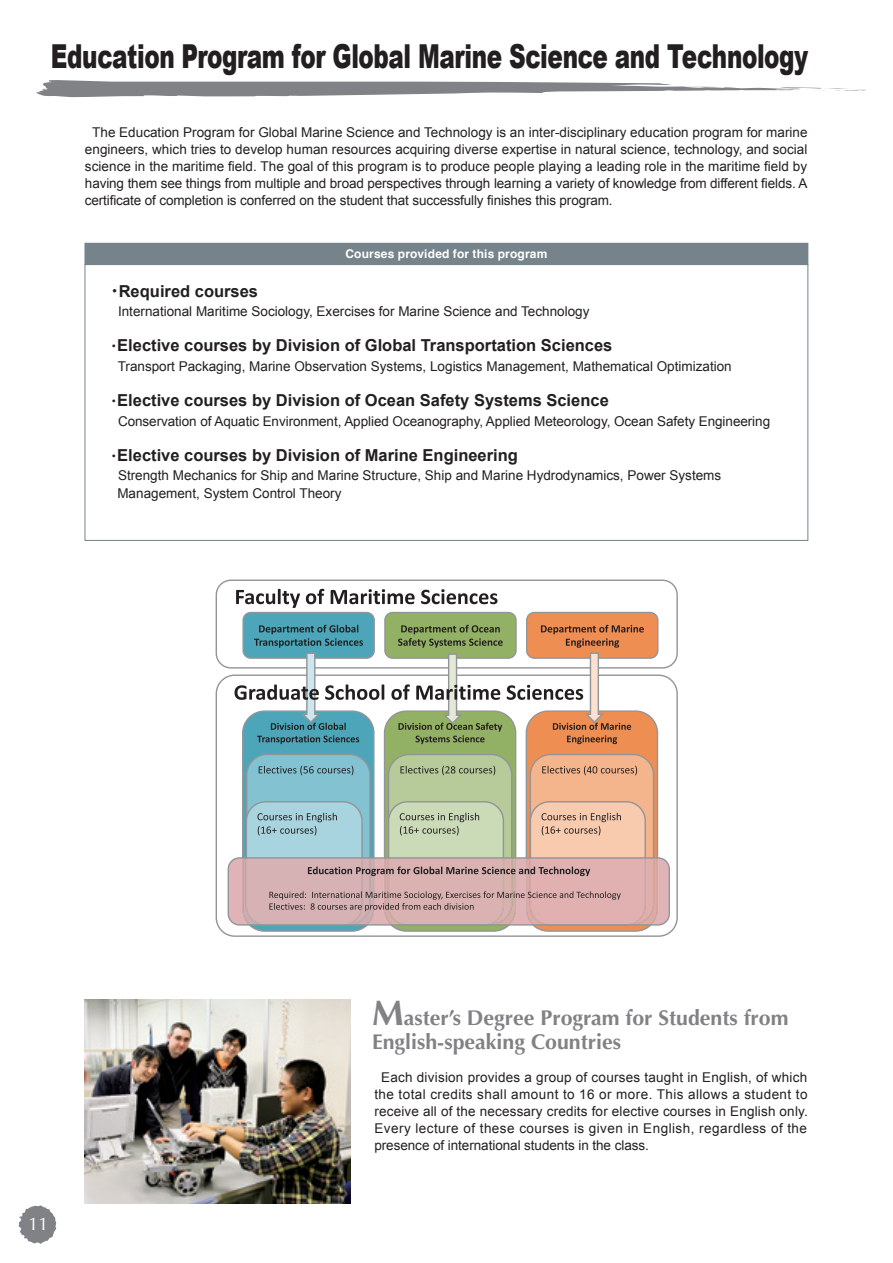
<style>
.page{position:relative;width:893px;height:1263px;background:#fff}
.page>*{position:absolute;margin:0;border:0;box-sizing:border-box;transform-origin:0 0}
.t1{font:900 33px "Arial";letter-spacing:-.02em;color:#231f20;scale:.7 1}
.t2{font:700 21.3px/24px "Optima";color:#808285}
.t3{font:18px "Optima";color:#fff}
.t4{font:700 16.5px "Arial";color:#231f20}
.t5{font:13.5px/17px "Arial";color:#231f20;text-align:justify}
.t6{font:700 12px "Helvetica";letter-spacing:.015em;color:#fff}
.s1{font-family:"Koz Go Pro";font-weight:400}
.s2{font-family:"Koz Go Pro";font-weight:400;font-size:13.5px}
.s3{font-size:35.55px}
</style>
<div class="page">
<div style="left:216px;top:674px;width:462px;height:263px;background:#fff;border:1px solid #939598;border-radius:18px"></div>
<div style="left:216px;top:579px;width:462px;height:90px;background:#fff;border:1px solid #939598;border-radius:15px"></div>
<svg style="left:236px;top:589px;width:261px;height:19px"></svg>
<div style="left:242px;top:612px;width:133px;height:47px;background:#4da5b9;border:1px solid #939598;border-radius:8px"></div>
<div style="left:384px;top:612px;width:133px;height:47px;background:#92b165;border:1px solid #939598;border-radius:8px"></div>
<div style="left:526px;top:612px;width:132px;height:47px;background:#ef8e53;border:1px solid #939598;border-radius:8px"></div>
<svg style="left:228px;top:625px;width:441px;height:307px"></svg>
<div style="left:85px;top:243px;width:723px;height:22px;background:#76838a"></div>
<svg style="left:18px;top:1205px;width:39px;height:39px"></svg>
<svg style="left:36px;top:80px;width:830px;height:17px"></svg>
<img style="left:85px;top:1000px;width:266px;height:203px">
<h1 class="t1" style="left:51px;top:33px;width:1083px">Education Program for Global Marine Science and Technology</h1>
<p class="t5" style="left:85px;top:124px;width:724px;text-indent:7px">The Education Program for Global Marine Science and Technology is an inter-disciplinary education program for marine engineers, which tries to develop human resources acquiring diverse expertise in natural science, technology, and social science in the maritime field. The goal of this program is to produce people playing a leading role in the maritime field by having them see things from multiple and broad perspectives through learning a variety of knowledge from different fields. A certificate of completion is conferred on the student that successfully finishes this program.</p>
<p class="t6" style="left:345px;top:247px;width:204px">Courses provided for this program</p>
<p class="t4" style="left:106px;top:280px;width:153px"><span class="s1">・</span>Required courses</p>
<p class="t5" style="left:118px;top:303px;width:473px">International Maritime Sociology, Exercises for Marine Science and Technology</p>
<p class="t4" style="left:107px;top:335px;width:507px"><span class="s2">・</span>Elective courses by Division of Global Transportation Sciences</p>
<p class="t5" style="left:118px;top:358px;width:615px">Transport Packaging, Marine Observation Systems, Logistics Management, Mathematical Optimization</p>
<p class="t4" style="left:107px;top:389px;width:503px"><span class="s2">・</span>Elective courses by Division of Ocean Safety Systems Science</p>
<p class="t5" style="left:118px;top:413px;width:654px">Conservation of Aquatic Environment, Applied Oceanography, Applied Meteorology, Ocean Safety Engineering</p>
<p class="t4" style="left:107px;top:444px;width:412px"><span class="s2">・</span>Elective courses by Division of Marine Engineering</p>
<p class="t5" style="left:117px;top:467px;width:605px;line-height:17.5px">Strength Mechanics for Ship and Marine Structure, Ship and Marine Hydrodynamics, Power Systems<br>Management, System Control Theory</p>
<h3 class="t3" style="left:29px;top:1213px;width:22px">11</h3>
<h2 class="t2" style="left:372px;top:1006px;width:418px"><span class="s3">M</span>aster’s Degree Program for Students from<br>English-speaking Countries</h2>
<p class="t5" style="left:374px;top:1069px;width:435px;text-indent:7px">Each division provides a group of courses taught in English, of which the total credits shall amount to 16 or more. This allows a student to receive all of the necessary credits for elective courses in English only.<br>Every lecture of these courses is given in English, regardless of the presence of international students in the class.</p>
</div>
